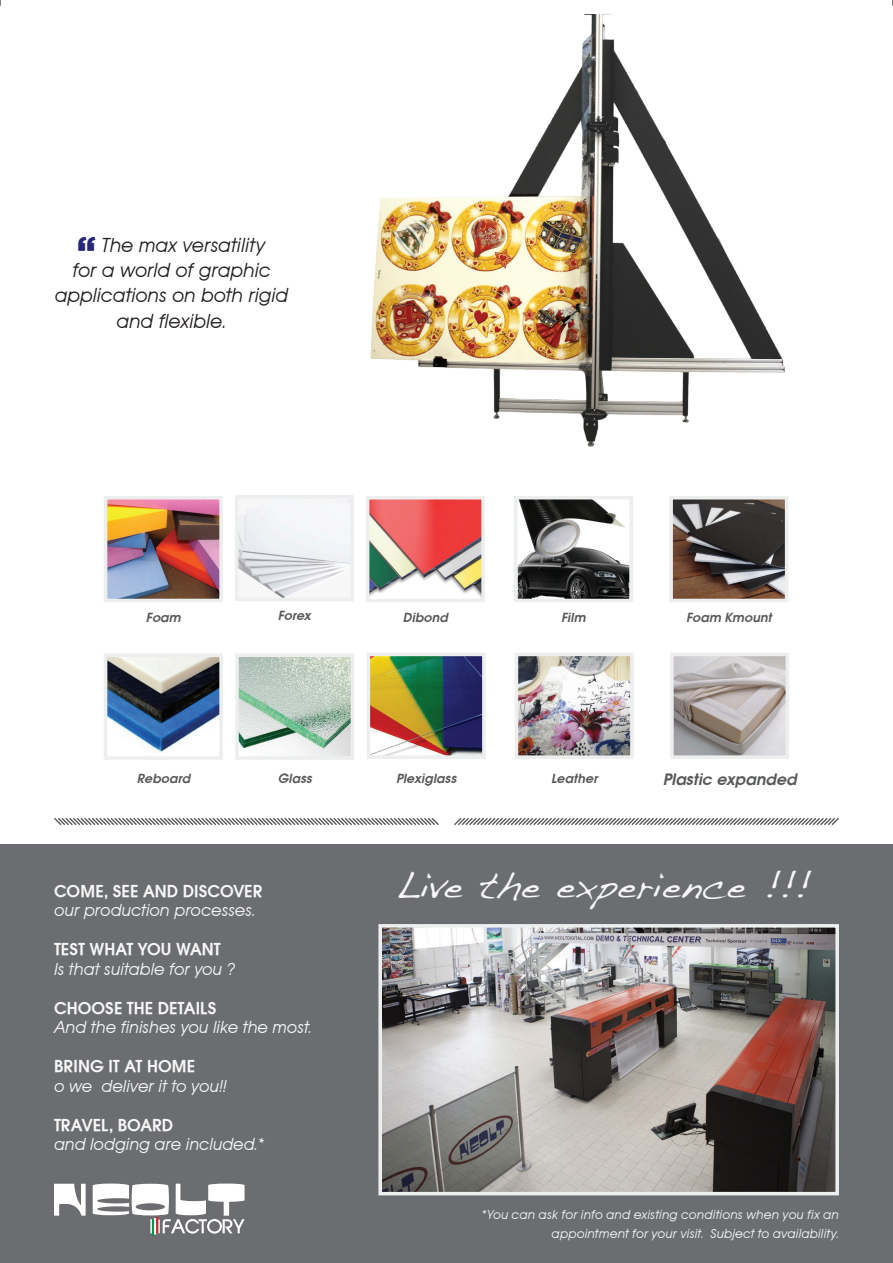
<style>
.page{position:relative;width:893px;height:1263px;background:#fff}
.page>*{position:absolute;margin:0;border:0;box-sizing:border-box;transform-origin:0 0}
.t1{font:33px "Dakota";color:#f6f7f6}
.t2{font:italic 21px "Avant Garde ITCTT Book";letter-spacing:-.005em;color:#231f20}
.t3{font:italic 18px/19.5px "Avant Garde ITCTT Book";letter-spacing:-.005em;color:#f6f7f6}
.t4{font:italic 600 15.75px "Avant Garde";letter-spacing:.005em;color:#57585a}
.t5{font:italic 13.5px/19.5px "Avant Garde ITCTT Book";letter-spacing:.01em;color:#f6f7f6;text-align:right}
.t6{font:italic 600 12.6px "Avant Garde";letter-spacing:.015em;color:#57585a}
.s1{font-family:"Avant Garde ITCTT Demi";font-style:normal}
</style>
<div class="page">
<svg style="left:54px;top:818px;width:385px;height:8px"></svg>
<svg style="left:454px;top:818px;width:385px;height:8px"></svg>
<div style="left:0;top:844px;width:893px;height:419px;background:#6c6d70"></div>
<img style="left:383px;top:929px;width:451px;height:261px">
<div style="left:378px;top:924px;width:461px;height:271px;border:4px solid #edefef"></div>
<svg style="left:54px;top:1184px;width:32px;height:31px"></svg>
<svg style="left:93px;top:1183px;width:152px;height:53px"></svg>
<img style="left:372px;top:658px;width:109px;height:96px">
<div style="left:367px;top:653px;width:119px;height:106px;border:4px solid #edefef"></div>
<img style="left:520px;top:658px;width:109px;height:96px">
<div style="left:515px;top:653px;width:119px;height:106px;border:4px solid #edefef"></div>
<img style="left:675px;top:658px;width:109px;height:96px">
<div style="left:670px;top:653px;width:119px;height:106px;border:4px solid #edefef"></div>
<img style="left:240px;top:658px;width:109px;height:97px">
<div style="left:235px;top:653px;width:119px;height:107px;border:4px solid #edefef"></div>
<img style="left:109px;top:658px;width:109px;height:96px">
<div style="left:104px;top:653px;width:119px;height:107px;border:4px solid #edefef"></div>
<img style="left:240px;top:500px;width:109px;height:96px">
<div style="left:235px;top:495px;width:119px;height:106px;border:4px solid #edefef"></div>
<img style="left:109px;top:501px;width:109px;height:96px">
<div style="left:104px;top:496px;width:119px;height:106px;border:4px solid #edefef"></div>
<img style="left:371px;top:501px;width:109px;height:95px">
<div style="left:366px;top:496px;width:119px;height:106px;border:4px solid #edefef"></div>
<img style="left:519px;top:501px;width:109px;height:96px">
<div style="left:514px;top:496px;width:119px;height:106px;border:4px solid #edefef"></div>
<img style="left:674px;top:501px;width:109px;height:96px">
<div style="left:669px;top:496px;width:119px;height:106px;border:4px solid #edefef"></div>
<img style="left:370px;top:15px;width:415px;height:432px">
<p class="t2" style="left:101px;top:233px;width:165px">The max versatility</p>
<p class="t2" style="left:72px;top:258px;width:200px">for a world of graphic</p>
<p class="t2" style="left:55px;top:283px;width:235px">applications on both rigid</p>
<p class="t2" style="left:116px;top:309px;width:112px">and flexible.</p>
<p class="t6" style="left:278px;top:607px;width:35px">Forex</p>
<p class="t6" style="left:146px;top:609px;width:36px">Foam</p>
<p class="t6" style="left:403px;top:609px;width:47px">Dibond</p>
<p class="t6" style="left:561px;top:609px;width:26px">Film</p>
<p class="t6" style="left:686px;top:609px;width:87px">Foam Kmount</p>
<p class="t6" style="left:137px;top:769px;width:55px">Reboard</p>
<p class="t6" style="left:278px;top:769px;width:36px">Glass</p>
<p class="t6" style="left:396px;top:769px;width:62px">Plexiglass</p>
<p class="t6" style="left:551px;top:769px;width:48px">Leather</p>
<p class="t4" style="left:663px;top:769px;width:135px">Plastic expanded</p>
<p class="t3" style="left:54px;top:881px;width:210px"><span class="s1">COME, SEE AND DISCOVER </span>our production processes.</p>
<p class="t3" style="left:54px;top:940px;width:182px"><span class="s1">TEST WHAT YOU WANT<br></span>Is that suitable for you ?</p>
<p class="t3" style="left:54px;top:998px;width:259px"><span class="s1">CHOOSE THE DETAILS<br></span>And the finishes you like the most.</p>
<p class="t3" style="left:54px;top:1057px;width:174px"><span class="s1">BRING IT AT HOME<br></span>o we deliver it to you!!</p>
<p class="t3" style="left:54px;top:1115px;width:213px"><span class="s1">TRAVEL, BOARD<br></span>and lodging are included.*</p>
<p class="t1" style="left:395px;top:865px;width:418px">Live the experience !!!</p>
<p class="t5" style="left:480px;top:1204px;width:360px">*You can ask for info and existing conditions when you fix an appointment for your visit. Subject to availability.</p>
</div>
